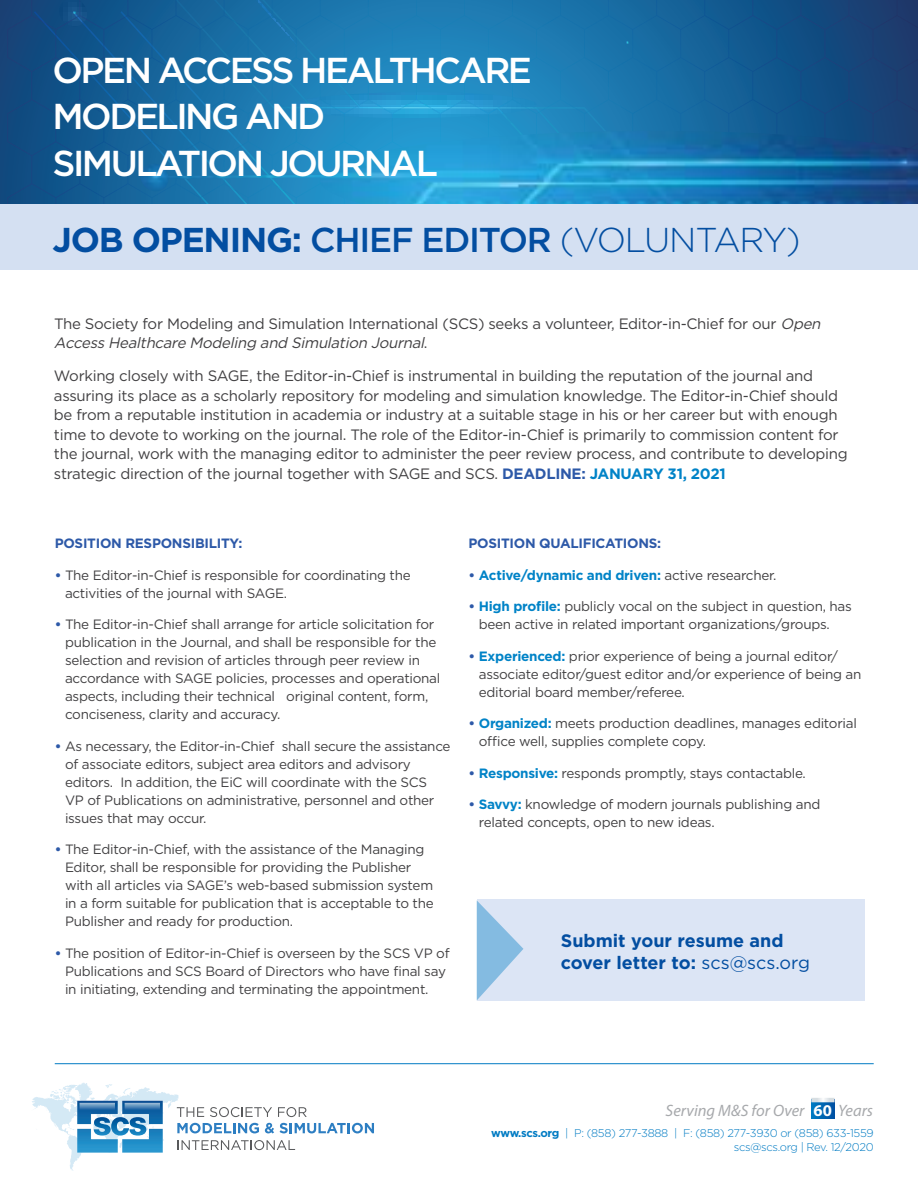
<style>
.page{position:relative;width:918px;height:1188px;background:#fff}
.page>*{position:absolute;margin:0;border:0;box-sizing:border-box;transform-origin:0 0}
.t1{font:500 36px/46.5px "Gotham";letter-spacing:-.07em;color:#fff}
.t2{font:700 34.5px "Gotham";letter-spacing:-.035em;color:#034ea1}
.t3{font:700 18px/21.6px "Gotham";color:#034ea1}
.t4{font:italic 16.5px "Myriad Pro";color:#a7a9ac}
.t5{font:15px/19.5px "Gotham";letter-spacing:-.02em;color:#414042}
.t6{font:13.5px/18px "Gotham";letter-spacing:-.02em;color:#414042}
.t7{font:700 13.5px "Gotham";letter-spacing:-.02em;color:#2d59a8}
.t8{font:700 13.5px "Gotham";letter-spacing:-.02em;color:#0083c7}
.t9{font:300 11.25px/13.5px "Gotham";letter-spacing:-.03em;color:#007bc3;text-align:right}
.s1{font-weight:500}
.s2{font-weight:300}
.s3{font-style:italic}
.s4{font-weight:700;color:#2d59a8}
.s5{font-weight:700;color:#0083c7}
.s6{color:#2d59a8}
.s7{font-weight:400;color:#414042}
.s8{font-weight:400}
.s9{font-weight:700;font-style:normal;color:#fff}
.s10{font-weight:700}
</style>
<div class="page">
<div style="left:0;top:0;width:918px;height:205px;background:#11497e"></div>
<img style="left:34px;top:11px;width:87px;height:193px">
<svg style="left:126px;top:0;width:792px;height:131px"></svg>
<img style="left:66px;top:7px;width:20px;height:14px">
<img style="left:176px;top:0;width:112px;height:16px">
<img style="left:541px;top:8px;width:48px;height:104px">
<img style="left:224px;top:8px;width:317px;height:104px">
<img style="left:42px;top:21px;width:83px;height:177px">
<img style="left:125px;top:16px;width:171px;height:115px">
<img style="left:104px;top:45px;width:144px;height:159px">
<svg style="left:72px;top:11px;width:12px;height:13px"></svg>
<img style="left:300px;top:92px;width:229px;height:26px">
<img style="left:309px;top:105px;width:220px;height:4px">
<img style="left:332px;top:107px;width:48px;height:2px">
<img style="left:499px;top:107px;width:30px;height:2px">
<img style="left:380px;top:107px;width:119px;height:2px">
<img style="left:270px;top:15px;width:27px;height:30px">
<img style="left:139px;top:131px;width:779px;height:73px">
<svg style="left:32px;top:1083px;width:342px;height:88px"></svg>
<div style="left:811px;top:1099px;width:24px;height:19px;background:linear-gradient(to right,#007cc3,#0051a3)"></div>
<svg style="left:811px;top:1098px;width:24px;height:4px"></svg>
<div style="left:0;top:204px;width:918px;height:66px;background:#d4e0f2"></div>
<div style="left:477px;top:900px;width:387px;height:101px;background:#dce5f5"></div>
<hr style="left:55px;top:1063px;width:819px;height:1px;background:#007bc3">
<svg style="left:477px;top:901px;width:46px;height:99px"></svg>
<h1 class="t1" style="left:53px;top:47px;width:481px">OPEN ACCESS HEALTHCARE<br>MODELING AND<br>SIMULATION JOURNAL</h1>
<h2 class="t2" style="left:53px;top:220px;width:750px">JOB OPENING: <span class="s1">CHIEF EDITOR</span> <span class="s2">(VOLUNTARY)</span></h2>
<p class="t5" style="left:54px;top:313px;width:772px">The Society for Modeling and Simulation International (SCS) seeks a volunteer, Editor-in-Chief for our <span class="s3">Open<br>AccessHealthcare Modeling and Simulation Journal</span>.</p>
<p class="t5" style="left:54px;top:366px;width:795px">Working closely with SAGE, the Editor-in-Chief is instrumental in building the reputation of the journal and assuring its place as a scholarly repository for modeling and simulation knowledge. The Editor-in-Chief should be from a reputable institution in academia or industry at a suitable stage in his or her career but with enough time to devote to working on the journal. The role of the Editor-in-Chief is primarily to commission content for the journal, work with the managing editor to administer the peer review process, and contribute to developing strategic direction of the journal together with SAGE and SCS. <span class="s4">DEADLINE:</span> <span class="s5">JANUARY 31, 2021</span></p>
<p class="t7" style="left:55px;top:536px;width:189px">POSITION RESPONSIBILITY:</p>
<p class="t6" style="left:65px;top:566px;width:347px;text-indent:-10px"><span class="s4">•</span> The Editor-in-Chief is responsible for coordinating the activities of the journal with SAGE.</p>
<p class="t6" style="left:65px;top:615px;width:377px;text-indent:-10px"><span class="s4">•</span> The Editor-in-Chief shall arrange for article solicitation for publication in the Journal, and shall be responsible for the selection and revision of articles through peer review in accordance with SAGE policies, processes and operational aspects, including their technical original content, form, conciseness, clarity and accuracy.</p>
<p class="t6" style="left:65px;top:737px;width:387px;text-indent:-10px"><span class="s4">•</span> As necessary, the Editor-in-Chief shall secure the assistance of associate editors, subject area editors and advisory editors. In addition, the EiC will coordinate with the SCS<br>VP of Publications on administrative, personnel and other issues that may occur.</p>
<p class="t6" style="left:65px;top:840px;width:370px;text-indent:-10px"><span class="s4">•</span> The Editor-in-Chief, with the assistance of the Managing Editor, shall be responsible for providing the Publisher with all articles via SAGE’s web-based submission system in a form suitable for publication that is acceptable to the Publisher and ready for production.</p>
<p class="t6" style="left:65px;top:944px;width:386px;text-indent:-10px"><span class="s4">•</span> The position of Editor-in-Chief is overseen by the SCS VP of<br>Publications and SCS Board of Directors who have final say in initiating, extending and terminating the appointment.</p>
<p class="t7" style="left:469px;top:536px;width:194px">POSITION QUALIFICATIONS:</p>
<p class="t8" style="left:469px;top:567px;width:309px"><span class="s6">•</span> Active/dynamic and driven: <span class="s7">active researcher.</span></p>
<p class="t6" style="left:479px;top:597px;width:375px;text-indent:-10px"><span class="s4">•</span> <span class="s5">High profile:</span> publicly vocal on the subject in question, has been active in related important organizations/groups.</p>
<p class="t6" style="left:479px;top:647px;width:384px;text-indent:-10px"><span class="s4">•</span> <span class="s5">Experienced:</span> prior experience of being a journal editor/ associate editor/guest editor and/or experience of being an editorial board member/referee.</p>
<p class="t6" style="left:479px;top:714px;width:380px;text-indent:-10px"><span class="s4">•</span> <span class="s5">Organized:</span> meets production deadlines, manages editorial office well, supplies complete copy.</p>
<p class="t6" style="left:469px;top:764px;width:339px"><span class="s4">•</span> <span class="s5">Responsive:</span> responds promptly, stays contactable.</p>
<p class="t6" style="left:479px;top:795px;width:343px;text-indent:-10px"><span class="s4">•</span> <span class="s5">Savvy:</span> knowledge of modern journals publishing and related concepts, open to new ideas.</p>
<h3 class="t3" style="left:561px;top:930px;width:251px">Submit your resume and cover letter to: <span class="s8">scs@scs.org</span></h3>
<p class="t4" style="left:666px;top:1100px;width:209px">Serving M&amp;S for Over <span class="s9">60</span> Years</p>
<p class="t9" style="left:491px;top:1127px;width:384px"><span class="s10">www.scs.org</span> | P: (858) 277-3888 | F: (858) 277-3930 or (858) 633-1559 scs@scs.org | Rev. 12/2020</p>
</div>
